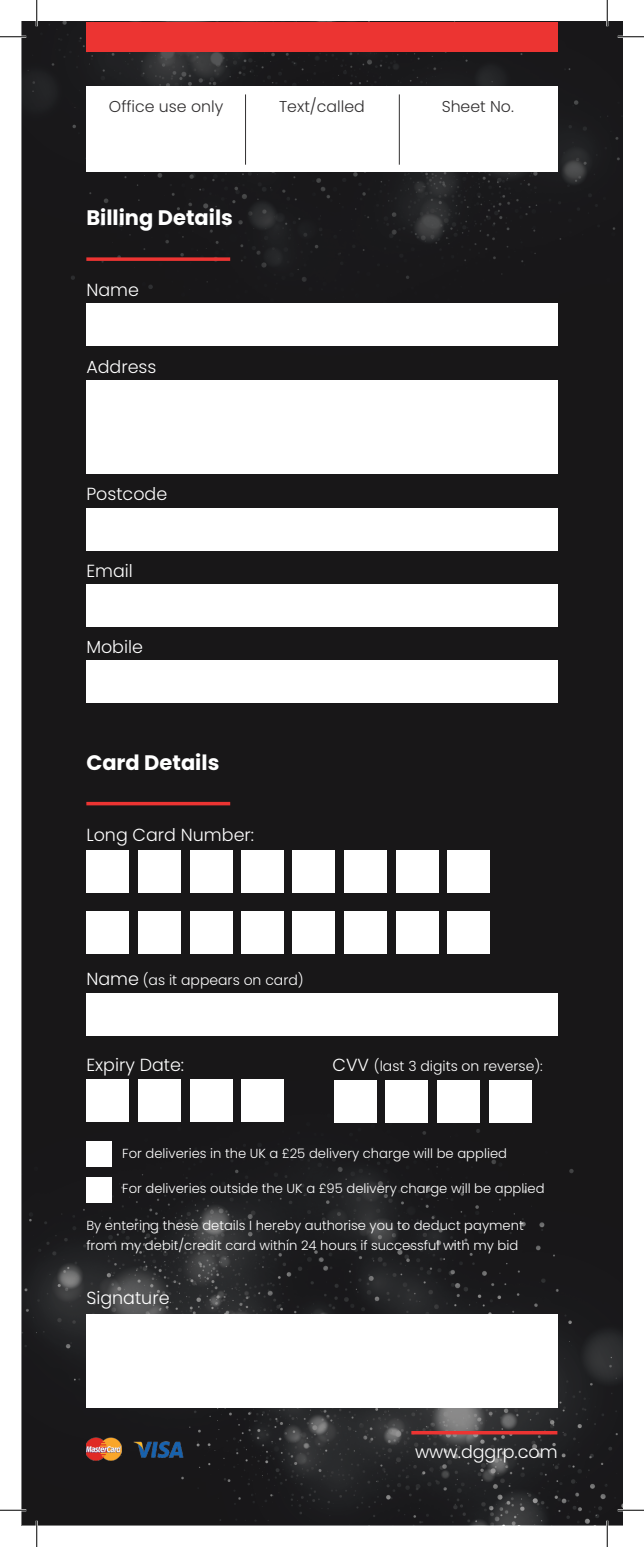
<style>
.page{position:relative;width:644px;height:1547px;background:#fff}
.page>*{position:absolute;margin:0;border:0;box-sizing:border-box;transform-origin:0 0}
.t1{font:700 21px "Poppins";color:#fff}
.t2{font:300 17.5px "Poppins";color:#fff}
.t3{font:300 15.75px "Poppins";color:#312f30}
.t4{font:300 14px "Poppins";color:#fff}
.t5{font:300 13.12px/20.1px "Poppins";color:#fff}
.s1{font-size:17.5px}
</style>
<div class="page">
<img style="left:22px;top:22px;width:600px;height:1503px">
<hr style="left:86px;top:802px;width:144px;height:3px;background:#ec3432">
<svg style="left:86px;top:257px;width:144px;height:4px"></svg>
<div style="left:86px;top:303px;width:472px;height:43px;background:#fff"></div>
<div style="left:86px;top:380px;width:472px;height:94px;background:#fff"></div>
<div style="left:86px;top:508px;width:472px;height:43px;background:#fff"></div>
<div style="left:86px;top:584px;width:472px;height:43px;background:#fff"></div>
<div style="left:86px;top:660px;width:472px;height:43px;background:#fff"></div>
<div style="left:86px;top:86px;width:472px;height:86px;background:#fff"></div>
<hr style="left:245px;top:94px;width:1px;height:71px;background:#312f30">
<hr style="left:399px;top:94px;width:1px;height:71px;background:#312f30">
<div style="left:86px;top:1314px;width:472px;height:94px;background:#fff"></div>
<div style="left:86px;top:1079px;width:43px;height:43px;background:#fff"></div>
<div style="left:138px;top:1079px;width:43px;height:43px;background:#fff"></div>
<div style="left:190px;top:1079px;width:43px;height:43px;background:#fff"></div>
<div style="left:241px;top:1079px;width:43px;height:43px;background:#fff"></div>
<div style="left:334px;top:1080px;width:43px;height:42px;background:#fff"></div>
<div style="left:385px;top:1080px;width:43px;height:42px;background:#fff"></div>
<div style="left:437px;top:1080px;width:43px;height:42px;background:#fff"></div>
<div style="left:489px;top:1080px;width:43px;height:42px;background:#fff"></div>
<div style="left:86px;top:850px;width:43px;height:43px;background:#fff"></div>
<div style="left:138px;top:850px;width:43px;height:43px;background:#fff"></div>
<div style="left:190px;top:850px;width:43px;height:43px;background:#fff"></div>
<div style="left:241px;top:850px;width:43px;height:43px;background:#fff"></div>
<div style="left:292px;top:850px;width:43px;height:43px;background:#fff"></div>
<div style="left:344px;top:850px;width:43px;height:43px;background:#fff"></div>
<div style="left:396px;top:850px;width:42px;height:43px;background:#fff"></div>
<div style="left:447px;top:850px;width:43px;height:43px;background:#fff"></div>
<div style="left:86px;top:911px;width:43px;height:43px;background:#fff"></div>
<div style="left:138px;top:911px;width:43px;height:43px;background:#fff"></div>
<div style="left:190px;top:911px;width:43px;height:43px;background:#fff"></div>
<div style="left:241px;top:911px;width:43px;height:43px;background:#fff"></div>
<div style="left:292px;top:911px;width:43px;height:43px;background:#fff"></div>
<div style="left:344px;top:911px;width:43px;height:43px;background:#fff"></div>
<div style="left:396px;top:911px;width:42px;height:43px;background:#fff"></div>
<div style="left:447px;top:911px;width:43px;height:43px;background:#fff"></div>
<div style="left:86px;top:1141px;width:25px;height:26px;background:#fff"></div>
<div style="left:86px;top:1177px;width:25px;height:25px;background:#fff"></div>
<div style="left:86px;top:993px;width:472px;height:43px;background:#fff"></div>
<img style="left:86px;top:1438px;width:35px;height:22px">
<img style="left:133px;top:1441px;width:50px;height:16px">
<hr style="left:411px;top:1431px;width:146px;height:3px;background:#ec3432">
<div style="left:86px;top:22px;width:472px;height:30px;background:#ec3432"></div>
<hr style="left:0;top:36px;width:26px;height:2px;background:#fff">
<hr style="left:618px;top:36px;width:26px;height:2px;background:#fff">
<hr style="left:0;top:1509px;width:26px;height:2px;background:#fff">
<hr style="left:618px;top:1509px;width:26px;height:2px;background:#fff">
<hr style="left:36px;top:0;width:2px;height:26px;background:#fff">
<hr style="left:36px;top:1521px;width:2px;height:26px;background:#fff">
<hr style="left:606px;top:0;width:2px;height:26px;background:#fff">
<hr style="left:606px;top:1521px;width:2px;height:26px;background:#fff">
<svg style="left:0;top:36px;width:26px;height:1px"></svg>
<svg style="left:618px;top:36px;width:26px;height:1px"></svg>
<svg style="left:0;top:1510px;width:26px;height:1px"></svg>
<svg style="left:618px;top:1510px;width:26px;height:1px"></svg>
<svg style="left:36px;top:0;width:1px;height:26px"></svg>
<svg style="left:36px;top:1521px;width:1px;height:26px"></svg>
<svg style="left:607px;top:0;width:1px;height:26px"></svg>
<svg style="left:607px;top:1521px;width:1px;height:26px"></svg>
<p class="t3" style="left:109px;top:97px;width:116px">Office use only</p>
<p class="t3" style="left:279px;top:97px;width:87px">Text/called</p>
<p class="t3" style="left:442px;top:97px;width:74px">Sheet No.</p>
<h1 class="t1" style="left:86px;top:205px;width:148px">Billing Details</h1>
<h2 class="t2" style="left:86px;top:280px;width:54px">Name</h2>
<h2 class="t2" style="left:86px;top:356px;width:72px">Address</h2>
<h2 class="t2" style="left:86px;top:484px;width:82px">Postcode</h2>
<h2 class="t2" style="left:86px;top:561px;width:48px">Email</h2>
<h2 class="t2" style="left:86px;top:637px;width:58px">Mobile</h2>
<h1 class="t1" style="left:86px;top:750px;width:135px">Card Details</h1>
<h2 class="t2" style="left:86px;top:825px;width:169px">Long Card Number:</h2>
<p class="t4" style="left:86px;top:972px;width:219px"><span class="s1">Name</span> (as it appears on card)</p>
<h2 class="t2" style="left:86px;top:1054px;width:99px">Expiry Date:</h2>
<p class="t4" style="left:332px;top:1058px;width:212px"><span class="s1">CVV</span> (last 3 digits on reverse):</p>
<p class="t5" style="left:122px;top:1143px;width:386px">For deliveries in the UK a £25 delivery charge will be applied</p>
<p class="t5" style="left:122px;top:1178px;width:424px">For deliveries outside the UK a £95 delivery charge will be applied</p>
<p class="t5" style="left:86px;top:1215px;width:439px">By entering these details I hereby authorise you to deduct payment from my debit/credit card within 24 hours if successful with my bid</p>
<h2 class="t2" style="left:86px;top:1288px;width:85px">Signature</h2>
<h2 class="t2" style="left:415px;top:1441px;width:144px">www.dggrp.com</h2>
</div>
